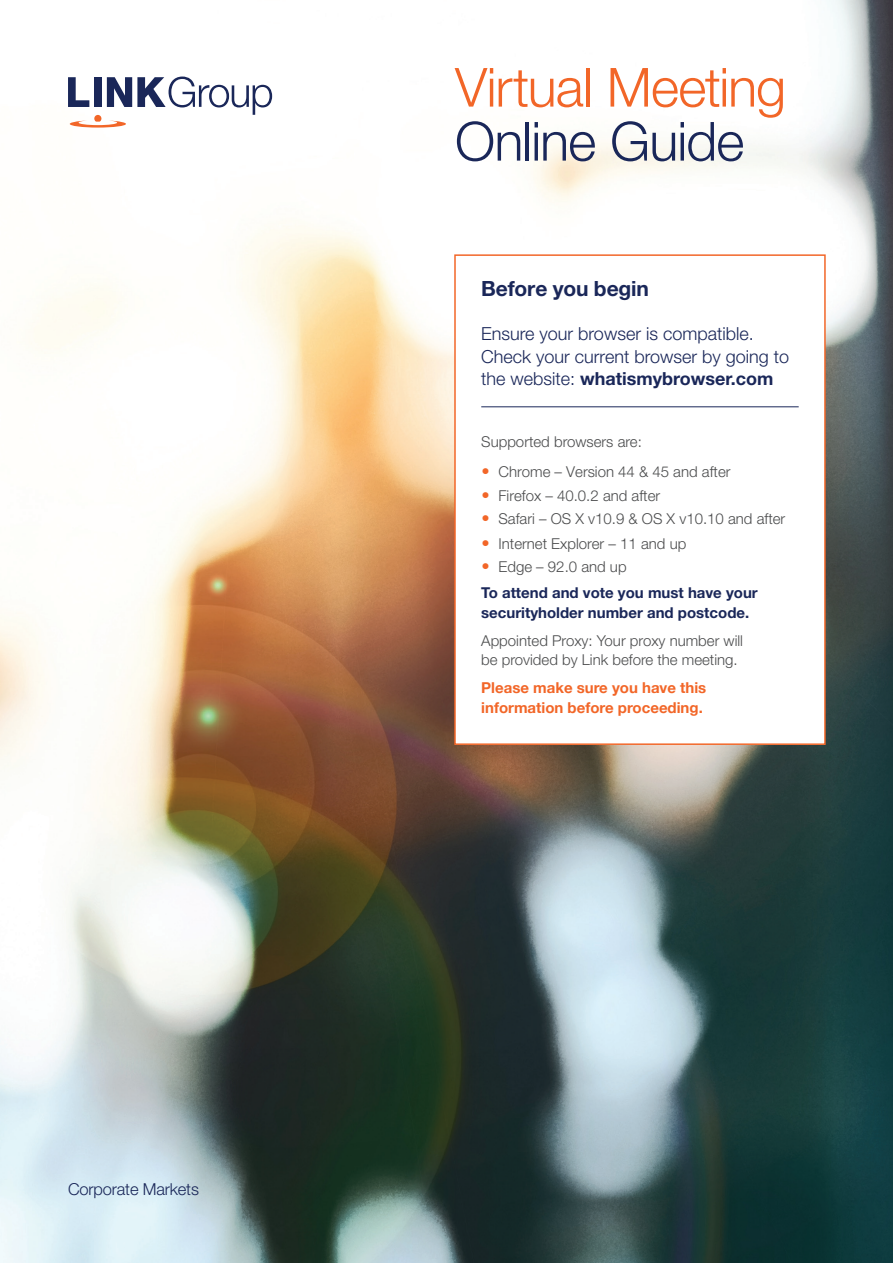
<style>
.page{position:relative;width:893px;height:1263px;background:#fff}
.page>*{position:absolute;margin:0;border:0;box-sizing:border-box;transform-origin:0 0}
.t1{font:300 54px "Helvetica Neue LT Std";letter-spacing:-.02em;color:#f26628}
.t2{font:300 54px "Helvetica Neue LT Std";letter-spacing:-.02em;color:#1a2759}
.t3{font:700 21px "Helvetica Neue LT Std";letter-spacing:-.005em;color:#1a2759}
.t4{font:300 18px/22.5px "Helvetica Neue LT Std";color:#1a2759}
.t5{font:300 16.5px "Helvetica Neue LT Std";letter-spacing:-.01em;color:#1a2759}
.t6{font:300 15px/19.5px "Helvetica Neue LT Std";color:#4b4c4d}
.t7{font:700 15px/19.5px "Helvetica Neue LT Std";color:#1a2759}
.t8{font:700 15px/19.5px "Helvetica Neue";color:#f26628}
.s1{font-weight:700}
.s2{font-weight:700;font-size:16.5px;color:#f26628}
</style>
<div class="page">
<img style="left:0;top:0;width:893px;height:1263px">
<div style="left:455px;top:255px;width:370px;height:489px;background:#fff"></div>
<hr style="left:481px;top:406px;width:318px;height:1px;background:#1a2759">
<div style="left:454px;top:254px;width:372px;height:491px;border:2px solid #f26628"></div>
<svg style="left:68px;top:77px;width:204px;height:51px"></svg>
<p class="t5" style="left:68px;top:1179px;width:132px">Corporate Markets</p>
<h1 class="t1" style="left:455px;top:54px;width:333px">Virtual Meeting</h1>
<h1 class="t2" style="left:455px;top:108px;width:291px">Online Guide</h1>
<h2 class="t3" style="left:481px;top:276px;width:169px">Before you begin</h2>
<p class="t4" style="left:481px;top:322px;width:309px">Ensure your browser is compatible.<br>Check your current browser by going to the website: <span class="s1">whatismybrowser.com</span></p>
<p class="t6" style="left:481px;top:432px;width:162px">Supported browsers are:</p>
<p class="t6" style="left:481px;top:462px;width:251px"><span class="s2">•</span> Chrome – Version 44 &amp; 45 and after</p>
<p class="t6" style="left:481px;top:486px;width:180px"><span class="s2">•</span> Firefox – 40.0.2 and after</p>
<p class="t6" style="left:481px;top:508px;width:305px"><span class="s2">•</span> Safari – OS X v10.9 &amp; OS X v10.10 and after</p>
<p class="t6" style="left:481px;top:533px;width:206px"><span class="s2">•</span> Internet Explorer – 11 and up</p>
<p class="t6" style="left:481px;top:557px;width:147px"><span class="s2">•</span> Edge – 92.0 and up</p>
<p class="t7" style="left:481px;top:583px;width:278px">To attend and vote you must have your securityholder number and postcode.</p>
<p class="t6" style="left:481px;top:630px;width:263px">Appointed Proxy: Your proxy number will be provided by Link before the meeting.</p>
<p class="t8" style="left:481px;top:678px;width:227px">Please make sure you have this information before proceeding.</p>
</div>
